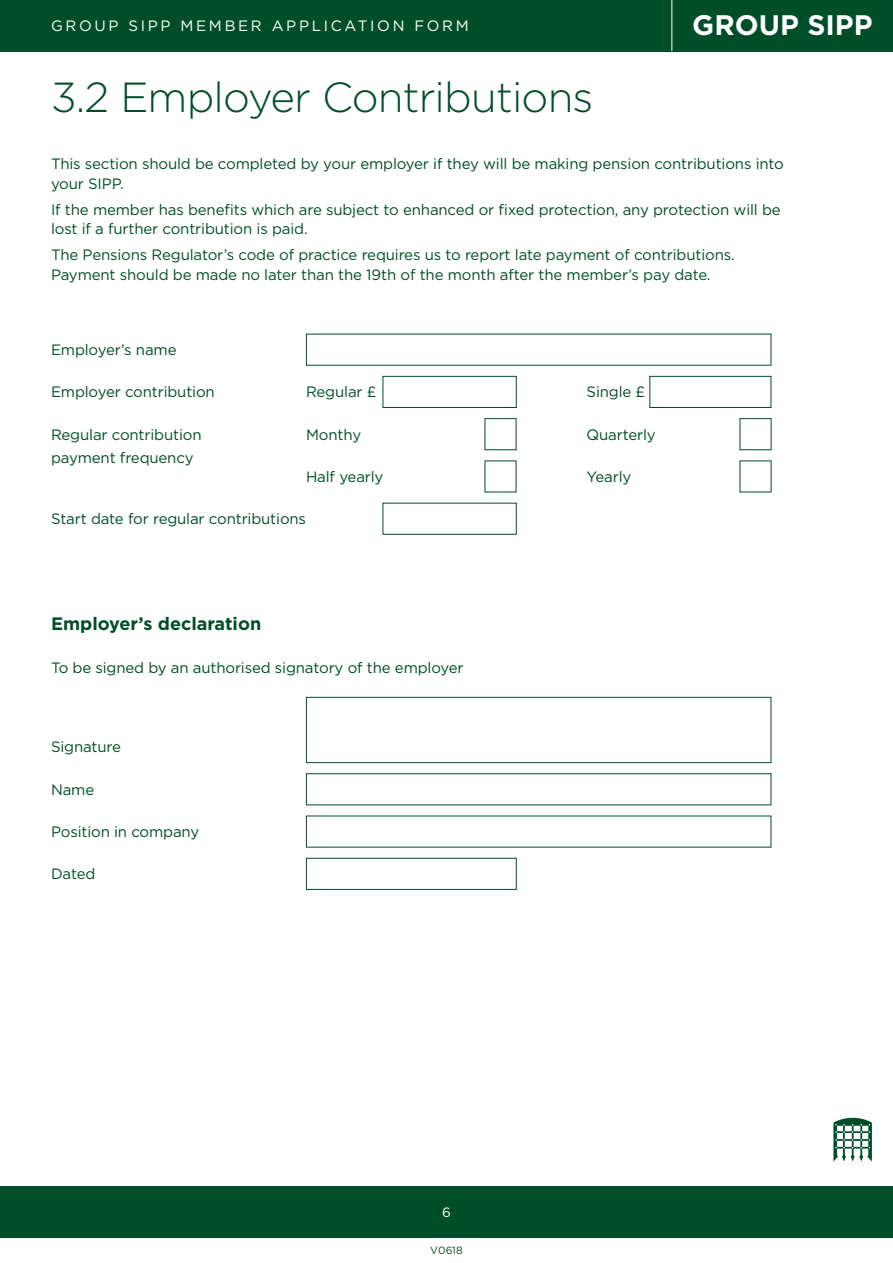
<style>
.page{position:relative;width:893px;height:1263px;background:#fff}
.page>*{position:absolute;margin:0;border:0;box-sizing:border-box;transform-origin:0 0}
.HEADING{font:300 42px "Gotham";letter-spacing:-.02em;color:#004e29}
.t1{font:700 28.2px "Gotham";color:#fff}
.BOLD_HEADINGS{font:700 18px "Gotham";color:#004e29}
.TEXT_PARAGRAPHS{font:15px/19.5px "Gotham";letter-spacing:-.01em;color:#004e29}
.TAB_TEXT_FOR_BOXES{font:15px "Gotham";letter-spacing:-.01em;color:#004e29}
.t2{font:15px "Gotham";letter-spacing:.18em;color:#fff}
.t3{font:13.5px "Gotham";color:#fff}
.t4{font:10.5px "Gotham";color:#004e29}
</style>
<div class="page">
<div style="left:0;top:1186px;width:893px;height:51px;background:#004e29"></div>
<svg style="left:833px;top:1117px;width:39px;height:44px"></svg>
<div style="left:0;top:0;width:893px;height:51px;background:#004e29"></div>
<hr style="left:671px;top:0;width:1px;height:51px;background:#fff">
<div style="left:383px;top:376px;width:134px;height:32px;border:1px solid #004e29"></div>
<div style="left:649px;top:376px;width:122px;height:32px;border:1px solid #004e29"></div>
<div style="left:383px;top:503px;width:134px;height:32px;border:1px solid #004e29"></div>
<div style="left:306px;top:697px;width:465px;height:66px;border:1px solid #004e29"></div>
<div style="left:306px;top:858px;width:211px;height:32px;border:1px solid #004e29"></div>
<p class="t2" style="left:51px;top:17px;width:419px">GROUP SIPP MEMBER APPLICATION FORM</p>
<h2 class="t1" style="left:692px;top:9px;width:182px">GROUP SIPP</h2>
<p class="HEADING" style="left:51px;top:74px;width:544px">3.2 Employer Contributions</p>
<p class="TEXT_PARAGRAPHS" style="left:51px;top:154px;width:734px">This section should be completed by your employer if they will be making pension contributions into your SIPP.</p>
<p class="TEXT_PARAGRAPHS" style="left:51px;top:199px;width:731px">If the member has benefits which are subject to enhanced or fixed protection, any protection will be lost if a further contribution is paid.</p>
<p class="TEXT_PARAGRAPHS" style="left:51px;top:245px;width:685px">The Pensions Regulator’s code of practice requires us to report late payment of contributions.<br>Payment should be made no later than the 19th of the month after the member’s pay date.</p>
<p class="TAB_TEXT_FOR_BOXES" style="left:51px;top:341px;width:127px">Employer’s name</p>
<p class="TAB_TEXT_FOR_BOXES" style="left:51px;top:384px;width:165px">Employer contribution</p>
<p class="TAB_TEXT_FOR_BOXES" style="left:306px;top:384px;width:72px">Regular £</p>
<p class="TAB_TEXT_FOR_BOXES" style="left:587px;top:384px;width:60px">Single £</p>
<p class="TAB_TEXT_FOR_BOXES" style="left:51px;top:426px;width:152px">Regular contribution</p>
<p class="TAB_TEXT_FOR_BOXES" style="left:306px;top:426px;width:57px">Monthy</p>
<p class="TAB_TEXT_FOR_BOXES" style="left:587px;top:426px;width:71px">Quarterly</p>
<p class="TAB_TEXT_FOR_BOXES" style="left:306px;top:468px;width:79px">Half yearly</p>
<p class="TAB_TEXT_FOR_BOXES" style="left:587px;top:468px;width:46px">Yearly</p>
<p class="TAB_TEXT_FOR_BOXES" style="left:51px;top:510px;width:257px">Start date for regular contributions</p>
<p class="TAB_TEXT_FOR_BOXES" style="left:51px;top:450px;width:144px">payment frequency</p>
<p class="BOLD_HEADINGS" style="left:51px;top:614px;width:212px">Employer’s declaration</p>
<p class="TAB_TEXT_FOR_BOXES" style="left:51px;top:659px;width:414px">To be signed by an authorised signatory of the employer</p>
<p class="TAB_TEXT_FOR_BOXES" style="left:51px;top:739px;width:72px">Signature</p>
<p class="TAB_TEXT_FOR_BOXES" style="left:51px;top:781px;width:45px">Name</p>
<p class="TAB_TEXT_FOR_BOXES" style="left:51px;top:823px;width:150px">Position in company</p>
<p class="TAB_TEXT_FOR_BOXES" style="left:51px;top:866px;width:46px">Dated</p>
<p class="t3" style="left:442px;top:1204px;width:10px">6</p>
<p class="t4" style="left:430px;top:1244px;width:34px">V0618</p>
</div>
